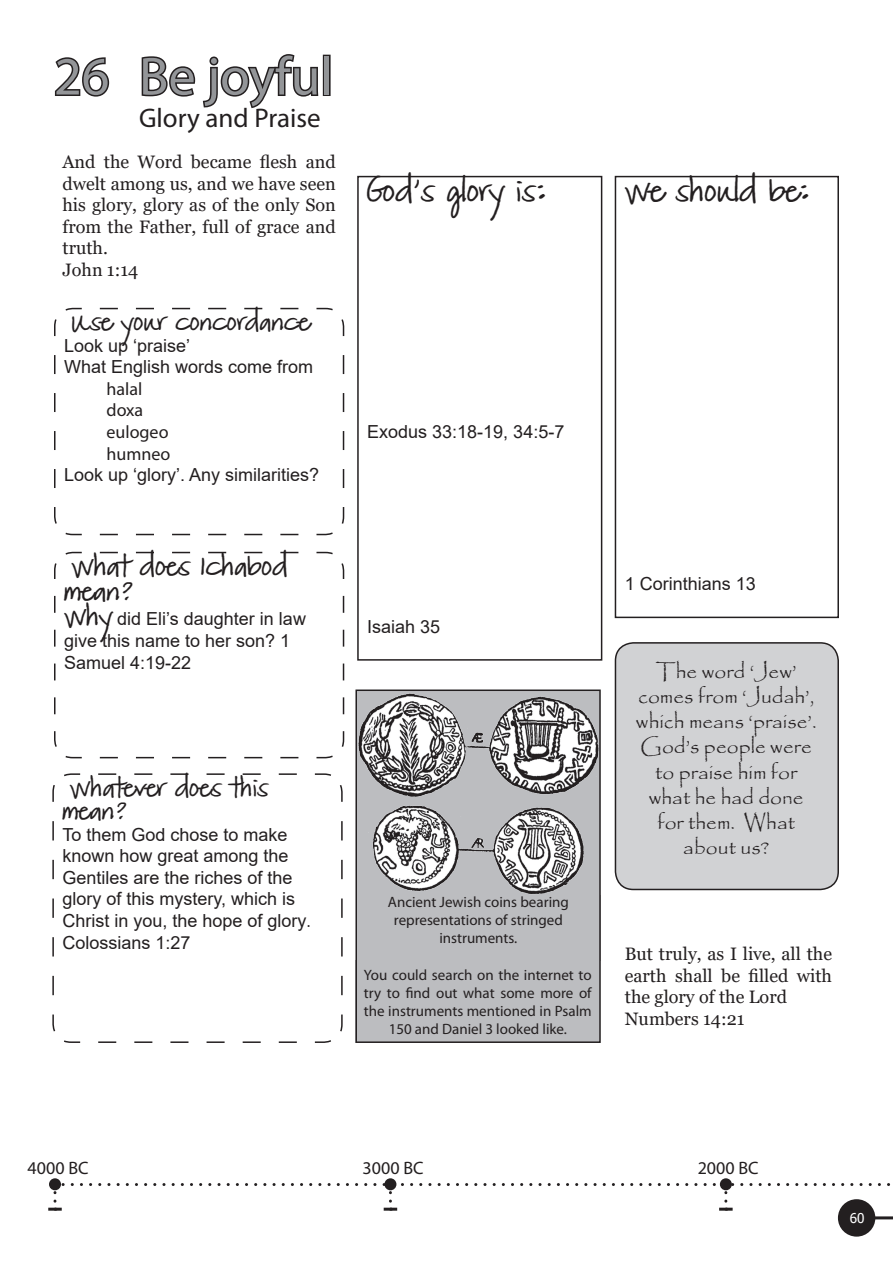
<style>
.page{position:relative;width:893px;height:1263px;background:#fff}
.page>*{position:absolute;margin:0;border:0;box-sizing:border-box;transform-origin:0 0}
.Lesson_head{font:54px "Myriad Pro";color:#939598}
.Lesson_subhead{font:27px "Myriad Pro";color:#231f20}
.Interesting_1_medium{font:24px "FG Matilda";color:#231f20}
.Fact_file{font:21px/25.2px "Papyrus";color:#231f20;text-align:center}
.Body_text{font:21px/25.2px "FG Matilda";color:#231f20}
.Interesting_1_small{font:19.5px/23.4px "FG Matilda";color:#231f20}
.Body_text-2{font:18px/21.6px "Arial";color:#231f20}
.Scripture_quote_2{font:18px/21.6px "Georgia";color:#231f20;text-align:justify}
.Body_text_inset{font:18px "Myriad Pro";color:#231f20}
.Body_text_small{font:15px/18px "Myriad Pro";color:#231f20;text-align:center}
.Page_number{font:13.5px "Tahoma";color:#fff}
.s1{font-family:"FG Matilda";font-size:21px}
.s2{font-family:"Times New Roman"}
</style>
<div class="page">
<svg style="left:54px;top:1192px;width:3px;height:16px"></svg>
<div style="left:49px;top:1178px;width:12px;height:12px;background:#231f20;border-radius:50%"></div>
<hr style="left:48px;top:1208px;width:14px;height:3px;background:#231f20">
<svg style="left:724px;top:1192px;width:3px;height:16px"></svg>
<div style="left:720px;top:1178px;width:12px;height:12px;background:#231f20;border-radius:50%"></div>
<hr style="left:719px;top:1208px;width:14px;height:3px;background:#231f20">
<svg style="left:63px;top:1183px;width:828px;height:3px"></svg>
<div style="left:384px;top:1178px;width:12px;height:12px;background:#231f20;border-radius:50%"></div>
<svg style="left:384px;top:1192px;width:13px;height:19px"></svg>
<div style="left:838px;top:1199px;width:37px;height:37px;background:#231f20;border-radius:50%"></div>
<hr style="left:859px;top:1216px;width:34px;height:3px;background:#231f20">
<svg style="left:54px;top:57px;width:56px;height:40px"></svg>
<div style="left:323px;top:55px;width:8px;height:41px;border:3px solid #231f20"></div>
<svg style="left:141px;top:54px;width:182px;height:55px"></svg>
<svg style="left:54px;top:551px;width:291px;height:208px"></svg>
<div style="left:615px;top:643px;width:223px;height:246px;background:#d1d2d4;border-radius:18px"></div>
<div style="left:615px;top:642px;width:224px;height:248px;border:2px solid #231f20;border-radius:18px"></div>
<svg style="left:54px;top:307px;width:291px;height:229px"></svg>
<svg style="left:52px;top:773px;width:291px;height:270px"></svg>
<div style="left:615px;top:176px;width:224px;height:442px;border:2px solid #231f20"></div>
<div style="left:357px;top:176px;width:245px;height:485px;border:2px solid #231f20"></div>
<div style="left:355px;top:960px;width:245px;height:83px;background:#bcbdc0"></div>
<img style="left:358px;top:692px;width:240px;height:203px">
<div style="left:356px;top:895px;width:245px;height:65px;background:#bcbdc0"></div>
<div style="left:355px;top:689px;width:246px;height:354px;border:2px solid #231f20"></div>
<p class="Lesson_head" style="left:54px;top:43px;width:281px">26 Be joyful</p>
<p class="Lesson_subhead" style="left:139px;top:101px;width:183px">Glory and Praise</p>
<p class="Scripture_quote_2" style="left:63px;top:151px;width:275px">And the Word became flesh and dwelt among us, and we have seen his glory, glory as of the only Son from the Father, full of grace and truth.</p>
<p class="Scripture_quote_2" style="left:63px;top:259px;width:77px">John 1:14</p>
<p class="Interesting_1_small" style="left:72px;top:312px;width:239px">Use your concordance</p>
<p class="Body_text-2" style="left:64px;top:334px;width:128px">Look up ‘praise’</p>
<p class="Body_text-2" style="left:64px;top:356px;width:251px">What English words come from</p>
<p class="Body_text_inset" style="left:107px;top:378px;width:37px">halal</p>
<p class="Body_text_inset" style="left:107px;top:399px;width:38px">doxa</p>
<p class="Body_text_inset" style="left:107px;top:421px;width:64px">eulogeo</p>
<p class="Body_text_inset" style="left:107px;top:442px;width:65px">humneo</p>
<p class="Body_text-2" style="left:64px;top:464px;width:257px">Look up ‘glory’. Any similarities?</p>
<p class="Body_text" style="left:64px;top:555px;width:225px;text-indent:8px">What does Ichabod mean?</p>
<p class="Body_text-2" style="left:64px;top:608px;width:243px"><span class="s1">Why</span> did Eli’s daughter in law give this name to her son? 1<br>Samuel 4:19-22</p>
<p class="Interesting_1_medium" style="left:367px;top:178px;width:180px">God’s glory is:</p>
<p class="Body_text-2" style="left:367px;top:421px;width:199px">Exodus 33:18-19, 34:5-7</p>
<p class="Body_text-2" style="left:367px;top:616px;width:75px">Isaiah 35</p>
<p class="Interesting_1_small" style="left:62px;top:777px;width:207px;text-indent:8px">Whatever does this mean?</p>
<p class="Body_text-2" style="left:62px;top:823px;width:250px">To them God chose to make known how great among the<br>Gentiles are the riches of the glory of this mystery, which is<br>Christ in you, the hope of glory<span class="s2">.<br></span>Colossians 1:27</p>
<p class="Body_text_small" style="left:388px;top:892px;width:182px">Ancient Jewish coins bearing representations of stringed instruments.</p>
<p class="Body_text_small" style="left:364px;top:966px;width:229px">You could search on the internet to try to find out what some more of the instruments mentioned in Psalm<br>150 and Daniel 3 looked like.</p>
<p class="Interesting_1_medium" style="left:625px;top:178px;width:186px">We should be:</p>
<p class="Body_text-2" style="left:625px;top:572px;width:133px">1 Corinthians 13</p>
<p class="Fact_file" style="left:636px;top:658px;width:182px">The word ‘Jew’ comes from ‘Judah’, which means ‘praise’.<br>God’s people were to praise him for what he had done for them. What about us?</p>
<p class="Scripture_quote_2" style="left:625px;top:943px;width:209px">But truly, as I live, all the earth shall be filled with the glory of the Lord</p>
<p class="Scripture_quote_2" style="left:625px;top:1008px;width:121px">Numbers 14:21</p>
<p class="Body_text_inset" style="left:28px;top:1157px;width:62px">4000 BC</p>
<p class="Body_text_inset" style="left:363px;top:1157px;width:62px">3000 BC</p>
<p class="Body_text_inset" style="left:698px;top:1157px;width:62px">2000 BC</p>
<p class="Page_number" style="left:850px;top:1208px;width:16px">60</p>
</div>
